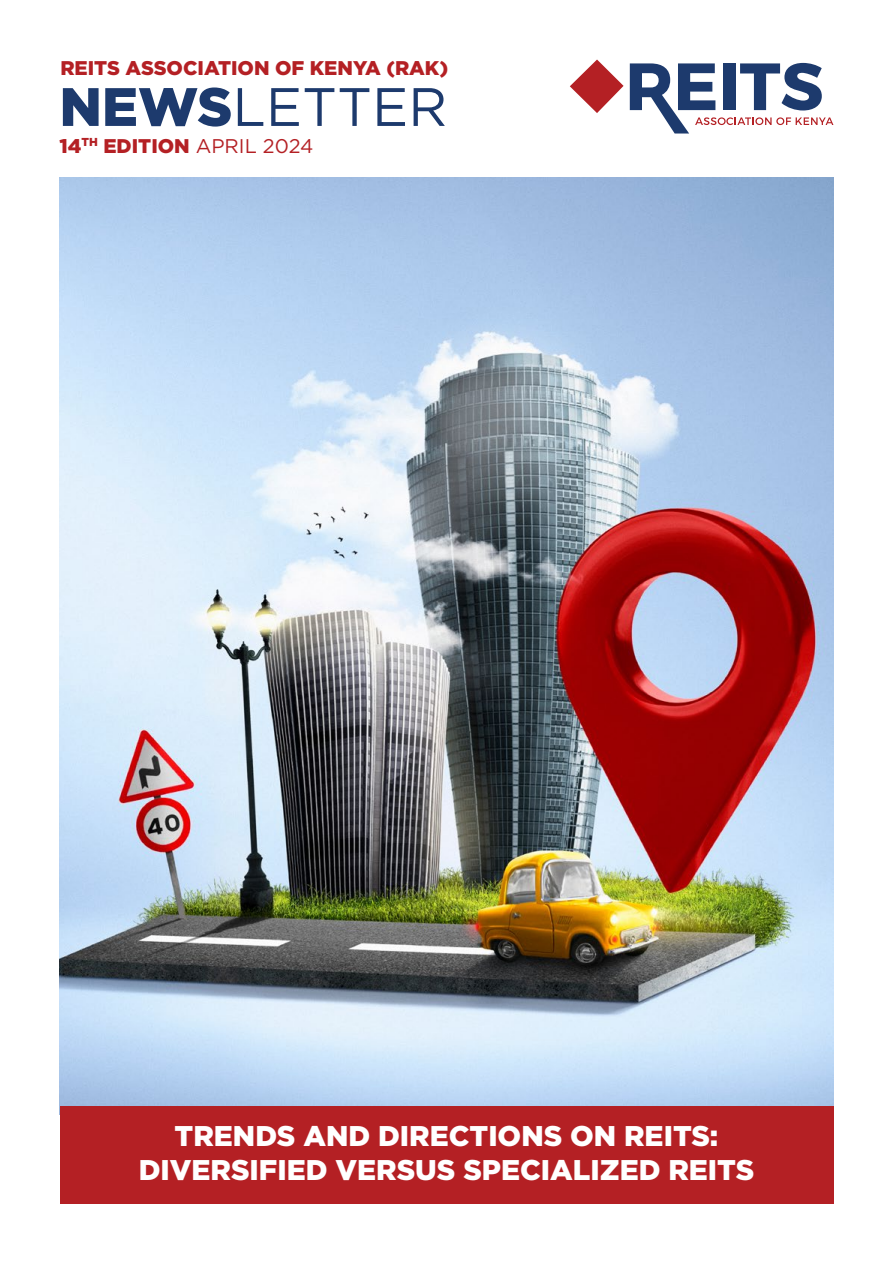
<style>
.page{position:relative;width:893px;height:1263px;background:#fff}
.page>*{position:absolute;margin:0;border:0;box-sizing:border-box;transform-origin:0 0}
.t1{font:54px "Gotham";color:#1d3a6d}
.t2{font:900 28.5px/34.2px "Gotham";color:#fff;text-align:center}
.t3{font:900 19.8px "Gotham";color:#b42024}
.s1{font-weight:900}
.s2{font-weight:400}
</style>
<div class="page">
<img style="left:60px;top:177px;width:773px;height:929px">
<svg style="left:570px;top:60px;width:54px;height:53px"></svg>
<svg style="left:630px;top:63px;width:203px;height:71px"></svg>
<div style="left:60px;top:1106px;width:773px;height:97px;background:#b42024"></div>
<p class="t3" style="left:60px;top:55px;width:389px">REITS ASSOCIATION OF KENYA (RAK)</p>
<h1 class="t1" style="left:60px;top:72px;width:389px"><span class="s1">NEWS</span>LETTER</h1>
<p class="t3" style="left:60px;top:132px;width:255px">14<sup>TH</sup> EDITION <span class="s2">APRIL 2024</span></p>
<p class="t2" style="left:139px;top:1118px;width:617px">TRENDS AND DIRECTIONS ON REITS:<br>DIVERSIFIED VERSUS SPECIALIZED REITS</p>
</div>
